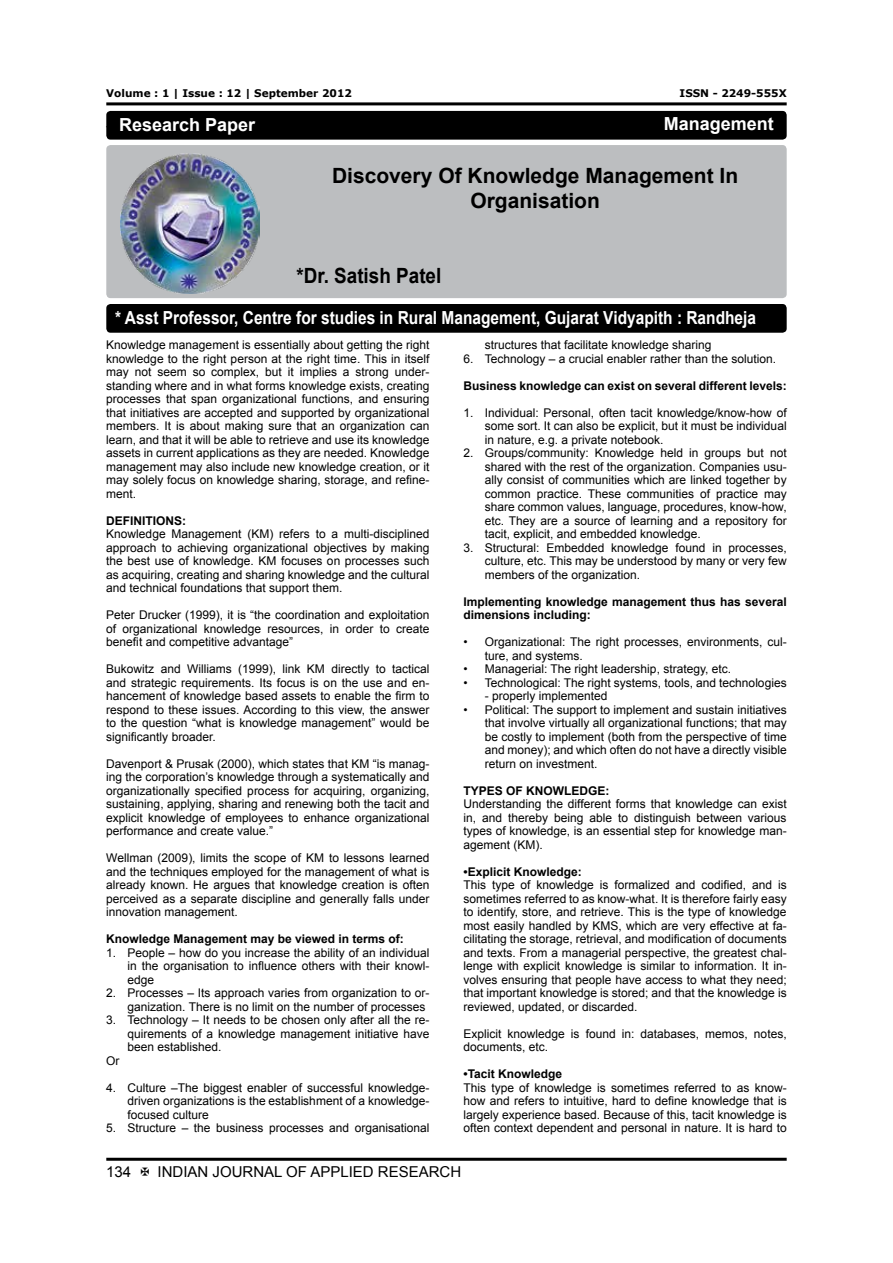
<style>
.page{position:relative;width:893px;height:1263px;background:#fff}
.page>*{position:absolute;margin:0;border:0;box-sizing:border-box;transform-origin:0 0}
.t1{font:700 21px/25.2px "Arial";color:#000;text-align:center}
.t2{font:700 21px "Arial";color:#000;scale:.9 1}
.t3{font:700 18px "Arial";color:#fff;scale:.86 1}
.t4{font:700 18px "Arial";color:#fff}
.t5{font:15px "Arial";color:#000}
.t6{font:12px/13.5px "Arial";color:#000;text-align:justify}
.t7{font:700 12px/13.5px "Arial";color:#000}
.t8{font:700 10.5px "Verdana";color:#000}
</style>
<div class="page">
<hr style="left:106px;top:102px;width:681px;height:3px;background:#000">
<hr style="left:106px;top:1158px;width:681px;height:3px;background:#000">
<div style="left:106px;top:145px;width:681px;height:153px;background:#bcbec0;border-radius:4px"></div>
<div style="left:106px;top:111px;width:681px;height:29px;background:#000;border-radius:4px"></div>
<div style="left:106px;top:304px;width:681px;height:29px;background:#000;border-radius:4px"></div>
<img style="left:120px;top:154px;width:140px;height:140px">
<p class="t8" style="left:106px;top:86px;width:247px">Volume : 1 | Issue : 12 | September 2012</p>
<p class="t8" style="left:680px;top:86px;width:109px">ISSN - 2249-555X</p>
<h2 class="t4" style="left:106px;top:113px;width:150px"><sub>t</sub> Research Paper</h2>
<h2 class="t4" style="left:664px;top:112px;width:112px">Management</h2>
<h1 class="t1" style="left:332px;top:163px;width:408px">Discovery Of Knowledge Management In<br>Organisation</h1>
<h1 class="t2" style="left:296px;top:262px;width:163px">*Dr. Satish Patel</h1>
<h2 class="t3" style="left:115px;top:306px;width:747px">* Asst Professor, Centre for studies in Rural Management, Gujarat Vidyapith : Randheja</h2>
<p class="t6" style="left:106px;top:338px;width:325px">Knowledge management is essentially about getting the right knowledge to the right person at the right time. This in itself may not seem so complex, but it implies a strong under&shy;standing where and in what forms knowledge exists, creating processes that span organizational functions, and ensuring that initiatives are accepted and supported by organizational members. It is about making sure that an organization can learn, and that it will be able to retrieve and use its knowledge assets in current applications as they are needed. Knowledge management may also include new knowledge creation, or it may solely focus on knowledge sharing, storage, and refine&shy;ment.</p>
<p class="t7" style="left:106px;top:514px;width:82px">DEFINITIONS:</p>
<p class="t6" style="left:106px;top:527px;width:325px">Knowledge Management (KM) refers to a multi-disciplined approach to achieving organizational objectives by making the best use of knowledge. KM focuses on processes such as acquiring, creating and sharing knowledge and the cultural and technical foundations that support them.</p>
<p class="t6" style="left:106px;top:608px;width:325px">Peter Drucker (1999), it is “the coordination and exploitation of organizational knowledge resources, in order to create benefit and competitive advantage”</p>
<p class="t6" style="left:106px;top:662px;width:325px">Bukowitz and Williams (1999), link KM directly to tactical and strategic requirements. Its focus is on the use and en&shy;hancement of knowledge based assets to enable the firm to respond to these issues. According to this view, the answer to the question “what is knowledge management” would be significantly broader.</p>
<p class="t6" style="left:106px;top:757px;width:325px">Davenport &amp; Prusak (2000), which states that KM “is manag&shy;ing the corporation’s knowledge through a systematically and organizationally specified process for acquiring, organizing, sustaining, applying, sharing and renewing both the tacit and explicit knowledge of employees to enhance organizational performance and create value.”</p>
<p class="t6" style="left:106px;top:851px;width:325px">Wellman (2009), limits the scope of KM to lessons learned and the techniques employed for the management of what is already known. He argues that knowledge creation is often perceived as a separate discipline and generally falls under innovation management.</p>
<p class="t7" style="left:106px;top:933px;width:299px">Knowledge Management may be viewed in terms of:</p>
<p class="t6" style="left:128px;top:946px;width:303px;text-indent:-21px">1. People – how do you increase the ability of an individual in the organisation to influence others with their knowl&shy;edge</p>
<p class="t6" style="left:128px;top:986px;width:303px;text-indent:-21px">2. Processes – Its approach varies from organization to or&shy;ganization. There is no limit on the number of processes</p>
<p class="t6" style="left:106px;top:1013px;width:325px">3. Technology – It needs to be chosen only after all the re-</p>
<p class="t6" style="left:128px;top:1027px;width:303px">quirements of a knowledge management initiative have</p>
<p class="t6" style="left:128px;top:1040px;width:96px">been established.</p>
<p class="t6" style="left:106px;top:1054px;width:15px">Or</p>
<p class="t6" style="left:128px;top:1081px;width:303px;text-indent:-21px">4. Culture –The biggest enabler of successful knowledge&shy;driven organizations is the establishment of a knowledge&shy;focused culture</p>
<p class="t6" style="left:106px;top:1121px;width:325px">5. Structure – the business processes and organisational</p>
<p class="t6" style="left:485px;top:338px;width:228px">structures that facilitate knowledge sharing</p>
<p class="t6" style="left:463px;top:352px;width:314px">6. Technology – a crucial enabler rather than the solution.</p>
<p class="t7" style="left:463px;top:379px;width:325px">Business knowledge can exist on several different levels:</p>
<p class="t6" style="left:485px;top:406px;width:303px;text-indent:-21px">1. Individual: Personal, often tacit knowledge/know-how of some sort. It can also be explicit, but it must be individual in nature, e.g. a private notebook.</p>
<p class="t6" style="left:485px;top:446px;width:303px;text-indent:-21px">2. Groups/community: Knowledge held in groups but not shared with the rest of the organization. Companies usu&shy;ally consist of communities which are linked together by common practice. These communities of practice may share common values, language, procedures, know-how, etc. They are a source of learning and a repository for tacit, explicit, and embedded knowledge.</p>
<p class="t6" style="left:485px;top:541px;width:303px;text-indent:-21px">3. Structural: Embedded knowledge found in processes, culture, etc. This may be understood by many or very few members of the organization.</p>
<p class="t7" style="left:463px;top:595px;width:325px">Implementing knowledge management thus has several dimensions including:</p>
<p class="t6" style="left:485px;top:635px;width:303px;text-indent:-21px">• Organizational: The right processes, environments, cul&shy;ture, and systems.</p>
<p class="t6" style="left:463px;top:662px;width:269px">• Managerial: The right leadership, strategy, etc.</p>
<p class="t6" style="left:463px;top:676px;width:325px">• Technological: The right systems, tools, and technologies</p>
<p class="t6" style="left:485px;top:689px;width:124px">- properly implemented</p>
<p class="t6" style="left:485px;top:703px;width:303px;text-indent:-21px">• Political: The support to implement and sustain initiatives that involve virtually all organizational functions; that may be costly to implement (both from the perspective of time and money); and which often do not have a directly visible return on investment.</p>
<p class="t7" style="left:463px;top:784px;width:148px">TYPES OF KNOWLEDGE:</p>
<p class="t6" style="left:463px;top:797px;width:325px">Understanding the different forms that knowledge can exist in, and thereby being able to distinguish between various types of knowledge, is an essential step for knowledge man&shy;agement (KM).</p>
<p class="t7" style="left:463px;top:865px;width:120px">•Explicit Knowledge:</p>
<p class="t6" style="left:463px;top:878px;width:325px">This type of knowledge is formalized and codified, and is sometimes referred to as know-what. It is therefore fairly easy to identify, store, and retrieve. This is the type of knowledge most easily handled by KMS, which are very effective at fa&shy;cilitating the storage, retrieval, and modification of documents and texts. From a managerial perspective, the greatest chal&shy;lenge with explicit knowledge is similar to information. It in&shy;volves ensuring that people have access to what they need; that important knowledge is stored; and that the knowledge is reviewed, updated, or discarded.</p>
<p class="t6" style="left:463px;top:1027px;width:325px">Explicit knowledge is found in: databases, memos, notes, documents, etc.</p>
<p class="t7" style="left:463px;top:1068px;width:100px">•Tacit Knowledge</p>
<p class="t6" style="left:463px;top:1081px;width:325px">This type of knowledge is sometimes referred to as know&shy;how and refers to intuitive, hard to define knowledge that is largely experience based. Because of this, tacit knowledge is often context dependent and personal in nature. It is hard to</p>
<p class="t5" style="left:106px;top:1162px;width:27px">134</p>
<p class="t5" style="left:158px;top:1162px;width:305px">INDIAN JOURNAL OF APPLIED RESEARCH</p>
</div>
